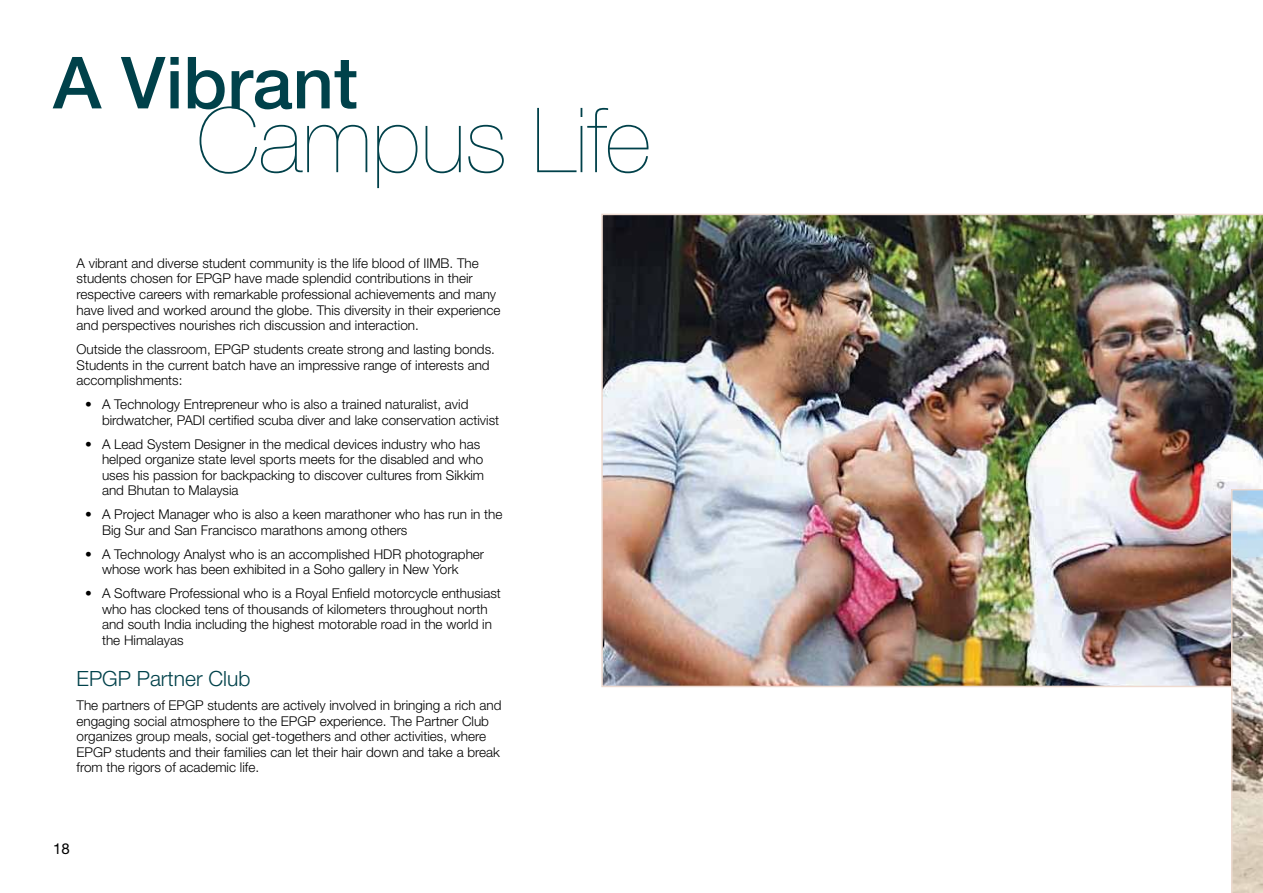
<style>
.page{position:relative;width:1263px;height:893px;background:#fff}
.page>*{position:absolute;margin:0;border:0;box-sizing:border-box;transform-origin:0 0}
.t1{font:200 90px "Helvetica Neue";color:#00414a}
.t2{font:500 72px "Helvetica Neue";color:#00414a}
.t3{font:300 21px "Helvetica Neue";color:#00414a}
.t4{font:15px "Helvetica Neue";color:#000}
.t5{font:300 13.5px/15.5px "Helvetica Neue";color:#000}
</style>
<div class="page">
<img style="left:601px;top:214px;width:662px;height:473px">
<svg style="left:1231px;top:489px;width:32px;height:404px;background:#c7c3bc"></svg>
<h2 class="t2" style="left:53px;top:40px;width:306px">A Vibrant</h2>
<h1 class="t1" style="left:197px;top:88px;width:455px">Campus Life</h1>
<p class="t5" style="left:77px;top:255px;width:425px">A vibrant and diverse student community is the life blood of IIMB. The students chosen for EPGP have made splendid contributions in their respective careers with remarkable professional achievements and many have lived and worked around the globe. This diversity in their experience and perspectives nourishes rich discussion and interaction.</p>
<p class="t5" style="left:77px;top:341px;width:420px">Outside the classroom, EPGP students create strong and lasting bonds.<br>Students in the current batch have an impressive range of interests and accomplishments:</p>
<p class="t5" style="left:102px;top:396px;width:399px;text-indent:-17px">• A Technology Entrepreneur who is also a trained naturalist, avid birdwatcher, PADI certified scuba diver and lake conservation activist</p>
<p class="t5" style="left:102px;top:436px;width:384px;text-indent:-17px">• A Lead System Designer in the medical devices industry who has helped organize state level sports meets for the disabled and who uses his passion for backpacking to discover cultures from Sikkim and Bhutan to Malaysia</p>
<p class="t5" style="left:102px;top:506px;width:402px;text-indent:-17px">• A Project Manager who is also a keen marathoner who has run in the<br>Big Sur and San Francisco marathons among others</p>
<p class="t5" style="left:102px;top:546px;width:384px;text-indent:-17px">• A Technology Analyst who is an accomplished HDR photographer whose work has been exhibited in a Soho gallery in New York</p>
<p class="t5" style="left:102px;top:586px;width:400px;text-indent:-17px">• A Software Professional who is a Royal Enfield motorcycle enthusiast who has clocked tens of thousands of kilometers throughout north and south India including the highest motorable road in the world in the Himalayas</p>
<h3 class="t3" style="left:77px;top:666px;width:175px">EPGP Partner Club</h3>
<p class="t5" style="left:77px;top:697px;width:426px">The partners of EPGP students are actively involved in bringing a rich and engaging social atmosphere to the EPGP experience. The Partner Club organizes group meals, social get-togethers and other activities, where EPGP students and their families can let their hair down and take a break from the rigors of academic life.</p>
<p class="t4" style="left:53px;top:839px;width:18px">18</p>
</div>
